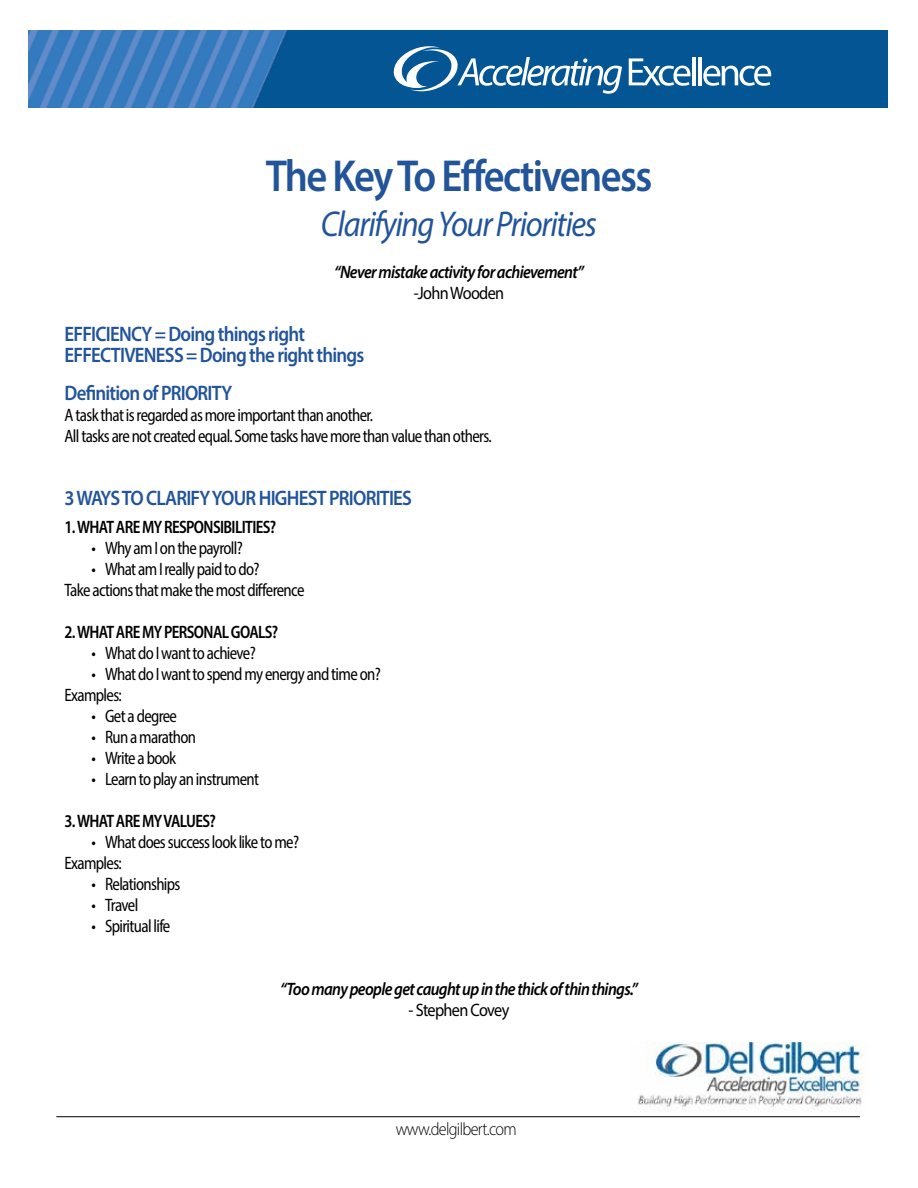
<style>
.page{position:relative;width:918px;height:1188px;background:#fff}
.page>*{position:absolute;margin:0;border:0;box-sizing:border-box;transform-origin:0 0}
.t1{font:600 45px "Myriad Pro";letter-spacing:-.04em;color:#225499;scale:.9 1}
.t2{font:italic 36px "Myriad Pro";letter-spacing:-.04em;color:#225499;scale:.9 1}
.t3{font:600 21px/21px "Myriad Pro";letter-spacing:-.04em;color:#225499;scale:.9 1}
.t4{font:semi-condensed 18px/21px "Myriad Pro";letter-spacing:-.04em;color:#000;scale:.9 1}
.t5{font:italic 600 18px "Myriad Pro";letter-spacing:-.04em;color:#000;scale:.9 1}
.t6{font:600 semi-condensed 18px "Myriad Pro";letter-spacing:-.04em;color:#000;scale:.9 1}
.t7{font:18px "Myriad Pro";letter-spacing:-.04em;color:#000;scale:.9 1}
.t8{font:300 18px "Myriad Pro";letter-spacing:-.04em;color:#000;scale:.9 1}
</style>
<div class="page">
<img style="left:28px;top:30px;width:860px;height:77px">
<svg style="left:629px;top:58px;width:61px;height:28px"></svg>
<hr style="left:692px;top:57px;width:3px;height:28px;background:#fff">
<hr style="left:698px;top:57px;width:4px;height:28px;background:#fff">
<svg style="left:703px;top:66px;width:68px;height:20px"></svg>
<svg style="left:394px;top:46px;width:228px;height:48px"></svg>
<hr style="left:56px;top:1116px;width:804px;height:1px;background:#000">
<img style="left:638px;top:1042px;width:225px;height:70px">
<h1 class="t1" style="left:266px;top:148px;width:431px">The Key To Effectiveness</h1>
<h2 class="t2" style="left:321px;top:202px;width:308px">Clarifying Your Priorities</h2>
<p class="t5" style="left:334px;top:261px;width:279px">“Never mistake activity for achievement”</p>
<p class="t7" style="left:414px;top:282px;width:102px">-John Wooden</p>
<p class="t3" style="left:65px;top:323px;width:335px">EFFICIENCY = Doing things right<br>EFFECTIVENESS = Doing the right things</p>
<p class="t3" style="left:65px;top:382px;width:188px">Definition of PRIORITY</p>
<p class="t4" style="left:65px;top:404px;width:476px">A task that is regarded as more important than another.<br>All tasks are not created equal. Some tasks have more than value than others.</p>
<p class="t3" style="left:65px;top:487px;width:388px">3 WAYS TO CLARIFY YOUR HIGHEST PRIORITIES</p>
<p class="t6" style="left:65px;top:515px;width:237px">1. WHAT ARE MY RESPONSIBILITIES?</p>
<p class="t4" style="left:92px;top:537px;width:170px">• Why am I on the payroll?</p>
<p class="t4" style="left:65px;top:558px;width:268px;text-indent:27px">• What am I really paid to do?<br>Take actions that make the most difference</p>
<p class="t6" style="left:65px;top:620px;width:239px">2. WHAT ARE MY PERSONAL GOALS?</p>
<p class="t4" style="left:92px;top:642px;width:184px">• What do I want to achieve?</p>
<p class="t4" style="left:65px;top:663px;width:353px;text-indent:27px">• What do I want to spend my energy and time on?<br>Examples:</p>
<p class="t4" style="left:92px;top:705px;width:97px">• Get a degree</p>
<p class="t4" style="left:92px;top:726px;width:118px">• Run a marathon</p>
<p class="t4" style="left:92px;top:747px;width:96px">• Write a book</p>
<p class="t4" style="left:92px;top:768px;width:188px">• Learn to play an instrument</p>
<p class="t6" style="left:65px;top:809px;width:170px">3. WHAT ARE MY VALUES?</p>
<p class="t4" style="left:65px;top:831px;width:262px;text-indent:27px">• What does success look like to me?<br>Examples:</p>
<p class="t4" style="left:92px;top:873px;width:100px">• Relationships</p>
<p class="t4" style="left:92px;top:894px;width:53px">• Travel</p>
<p class="t4" style="left:92px;top:915px;width:89px">• Spiritual life</p>
<p class="t5" style="left:280px;top:977px;width:399px">“Too many people get caught up in the thick of thin things.”</p>
<p class="t7" style="left:409px;top:999px;width:113px">- Stephen Covey</p>
<p class="t8" style="left:396px;top:1118px;width:136px">www.delgilbert.com</p>
</div>
